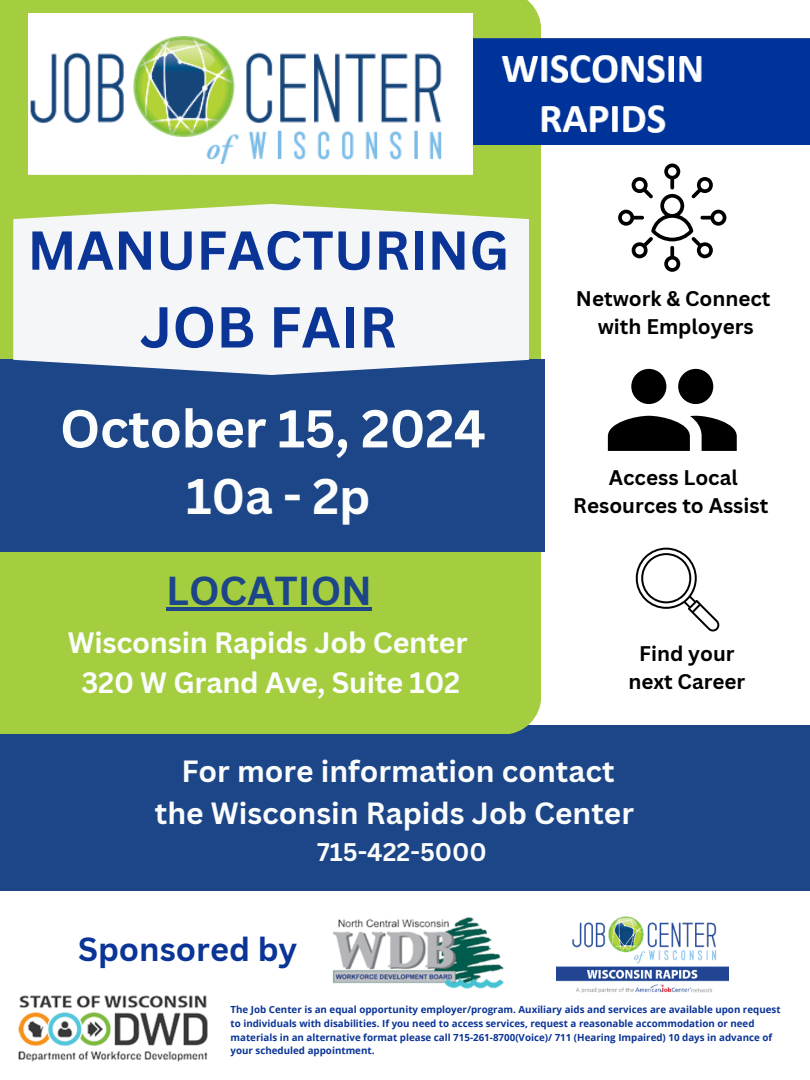
<style>
.page{position:relative;width:810px;height:1080px;background:#fff}
.page>*{position:absolute;margin:0;border:0;box-sizing:border-box;transform-origin:0 0}
.t1{font:700 56.38px "Canva Sans";color:#0a3496}
.t2{font:700 53.56px "Canva Sans";color:#0a3496}
.t3{font:700 52px "Canva Sans";letter-spacing:-.01em;color:#fbfcfc}
.t4{font:700 48.75px "Canva Sans";color:#fbfcfc}
.t5{font:700 39.38px "Canva Sans";color:#1c4688}
.t6{font:700 32.5px "Canva Sans";color:#0a3496}
.t7{font:700 29.88px/41.8px "Canva Sans";color:#fbfcfc;text-align:center}
.t8{font:700 28.75px/39.9px "Canva Sans";letter-spacing:-.01em;color:#fbfcfc;text-align:center}
.t9{font:700 24.88px "Canva Sans";color:#fbfcfc}
.t10{font:700 20.62px/28.6px "Canva Sans";color:#000;text-align:center}
.t11{font:700 9.75px/13.6px "Open Sans";color:#0a3496}
</style>
<div class="page">
<div style="left:0;top:726px;width:810px;height:165px;background:#1c4688"></div>
<div style="left:0;top:0;width:541px;height:734px;background:#a4ce40"></div>
<img style="left:472px;top:38px;width:338px;height:107px">
<svg style="left:618px;top:164px;width:108px;height:108px"></svg>
<svg style="left:608px;top:369px;width:129px;height:82px"></svg>
<div style="left:0;top:360px;width:545px;height:192px;background:#1c4688"></div>
<svg style="left:635px;top:548px;width:85px;height:84px"></svg>
<img style="left:332px;top:917px;width:172px;height:72px">
<img style="left:557px;top:917px;width:172px;height:76px">
<img style="left:18px;top:995px;width:190px;height:67px">
<svg style="left:13px;top:204px;width:516px;height:171px;fill:#f5f6f8"></svg>
<img style="left:29px;top:14px;width:443px;height:161px">
<img style="left:29px;top:14px;width:438px;height:150px">
<hr style="left:166px;top:607px;width:206px;height:4px;background:#1c4688">
<h2 class="t2" style="left:27px;top:212px;width:483px">MANUFACTURING</h2>
<h2 class="t1" style="left:140px;top:287px;width:258px">JOB FAIR</h2>
<h6 class="t3" style="left:60px;top:392px;width:428px">October 15, 2024</h6>
<p class="t4" style="left:186px;top:462px;width:186px">10a - 2p</p>
<p class="t5" style="left:166px;top:563px;width:207px">LOCATION</p>
<h4 class="t8" style="left:68px;top:622px;width:401px">Wisconsin Rapids Job Center<br>320 W Grand Ave, Suite 102</h4>
<h5 class="t10" style="left:576px;top:283px;width:196px">Network &amp; Connect with Employers</h5>
<h6 class="t10" style="left:573px;top:463px;width:197px">Access Local<br>Resources to Assist</h6>
<p class="t10" style="left:628px;top:638px;width:118px">Find your next Career</p>
<h6 class="t7" style="left:155px;top:750px;width:481px">For more information contact the Wisconsin Rapids Job Center</h6>
<h6 class="t9" style="left:317px;top:834px;width:171px">715-422-5000</h6>
<p class="t6" style="left:78px;top:926px;width:221px">Sponsored by</p>
<h2 class="t11" style="left:231px;top:1003px;width:552px">The Job Center is an equal opportunity employer/program. Auxiliary aids and services are available upon request to individuals with disabilities. If you need to access services, request a reasonable accommodation or need materials in an alternative format please call 715-261-8700(Voice)/ 711 (Hearing Impaired) 10 days in advance of your scheduled appointment.</h2>
</div>
